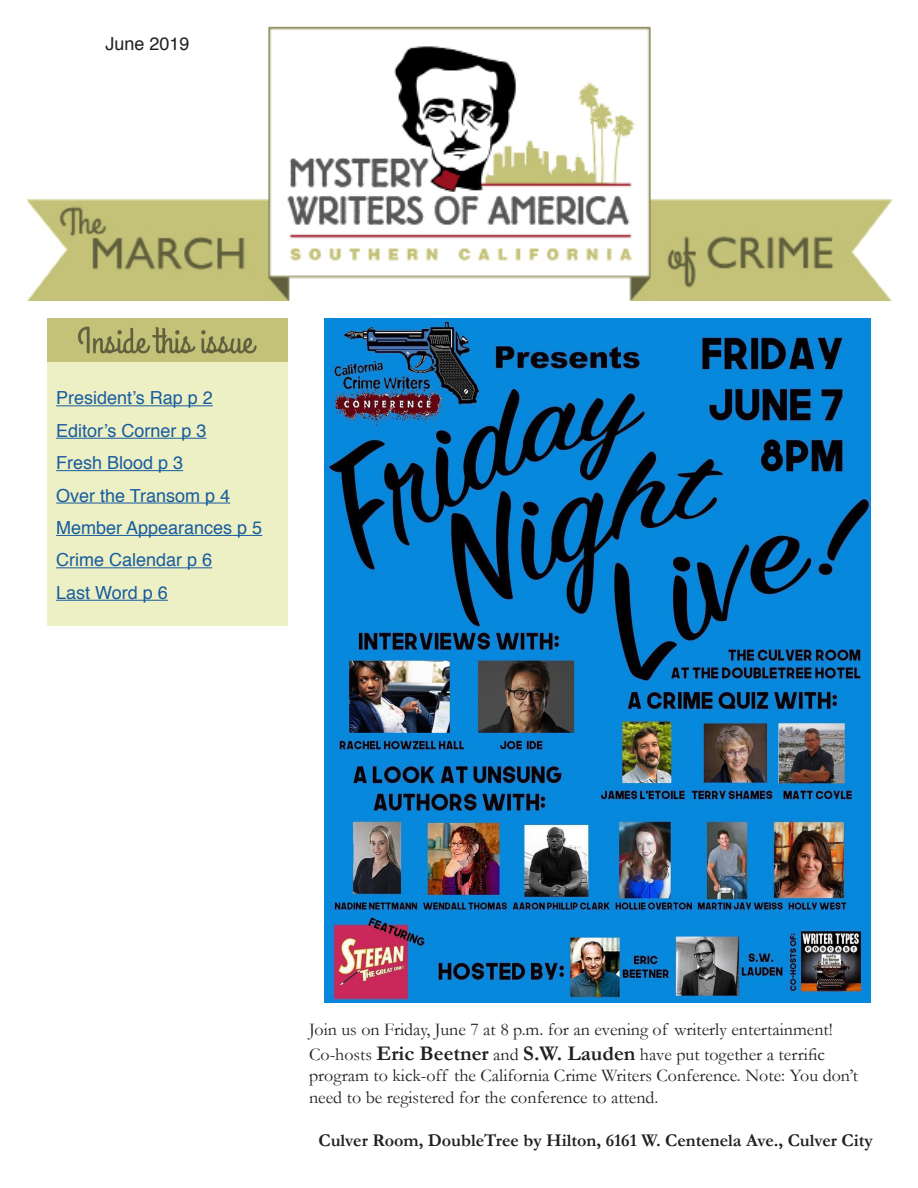
<style>
.page{position:relative;width:918px;height:1188px;background:#fff}
.page>*{position:absolute;margin:0;border:0;box-sizing:border-box;transform-origin:0 0}
.t1{font:18px/21.6px "Garamond";color:#231f20}
.t2{font:18px/32.4px "Helvetica";color:#175d9e}
.t3{font:700 18px "Garamond";color:#231f20}
.t4{font:18px "Helvetica";color:#231f20}
.s1{font-weight:700;font-size:21px}
</style>
<div class="page">
<img style="left:27px;top:26px;width:864px;height:274px">
<img style="left:48px;top:319px;width:240px;height:43px">
<div style="left:48px;top:362px;width:240px;height:263px;background:#edefc5"></div>
<hr style="left:56px;top:405px;width:157px;height:1px;background:#175d9e">
<hr style="left:56px;top:438px;width:151px;height:1px;background:#175d9e">
<hr style="left:56px;top:470px;width:127px;height:1px;background:#175d9e">
<hr style="left:56px;top:503px;width:174px;height:1px;background:#175d9e">
<hr style="left:56px;top:535px;width:206px;height:1px;background:#175d9e">
<hr style="left:56px;top:567px;width:156px;height:1px;background:#175d9e">
<hr style="left:56px;top:600px;width:112px;height:1px;background:#175d9e">
<img style="left:324px;top:319px;width:547px;height:683px">
<p class="t4" style="left:105px;top:30px;width:86px">June 2019</p>
<p class="t2" style="left:56px;top:383px;width:158px">President’s Rap p 2</p>
<p class="t2" style="left:56px;top:415px;width:152px">Editor’s Corner p 3<br>Fresh Blood p 3</p>
<p class="t2" style="left:56px;top:480px;width:208px">Over the Transom p 4<br>Member Appearances p 5</p>
<p class="t2" style="left:56px;top:545px;width:158px">Crime Calendar p 6<br>Last Word p 6</p>
<p class="t1" style="left:309px;top:1018px;width:525px">Join us on Friday, June 7 at 8 p.m. for an evening of writerly entertainment!</p>
<p class="t1" style="left:309px;top:1043px;width:518px">Co-hosts <span class="s1">Eric Beetner</span> and <span class="s1">S.W. Lauden</span> have put together a terrific</p>
<p class="t1" style="left:309px;top:1065px;width:551px">program to kick-off the California Crime Writers Conference. Note: You don’t need to be registered for the conference to attend.</p>
<p class="t3" style="left:318px;top:1130px;width:556px">Culver Room, DoubleTree by Hilton, 6161 W. Centenela Ave., Culver City</p>
</div>
